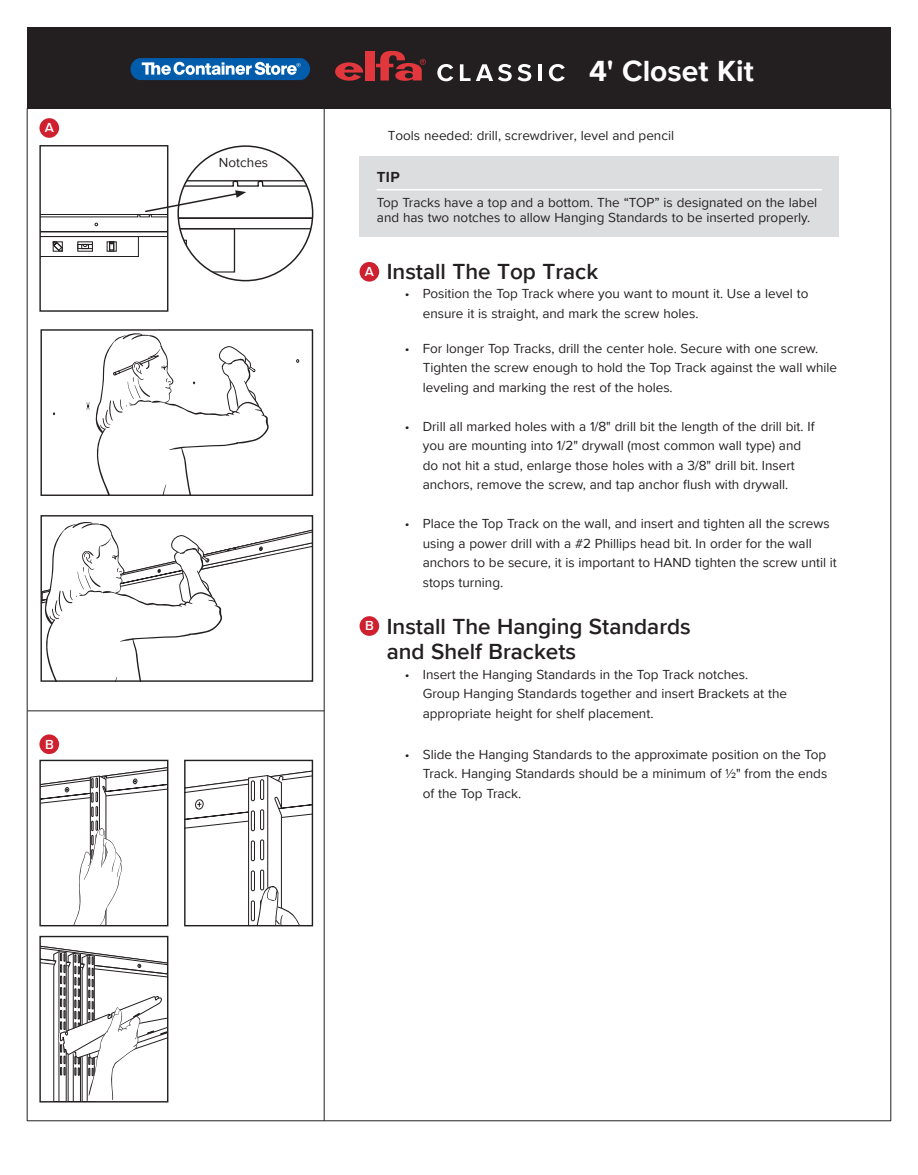
<style>
.page{position:relative;width:918px;height:1175px;background:#fff}
.page>*{position:absolute;margin:0;border:0;box-sizing:border-box;transform-origin:0 0}
.t1{font:700 30px "Proxima Nova";color:#fff}
.t2{font:600 22.5px/25.5px "Proxima Nova";color:#231f20}
.t3{font:700 15px "Proxima Nova";color:#231f20}
.t4{font:13.5px/19.5px "Proxima Nova";color:#231f20}
.t5{font:600 13.5px "Proxima Nova";color:#fff}
</style>
<div class="page">
<div style="left:27px;top:27px;width:864px;height:81px;background:#231f20"></div>
<div style="left:359px;top:156px;width:480px;height:80px;background:#dcdddf"></div>
<hr style="left:377px;top:189px;width:445px;height:1px;background:#fff">
<hr style="left:891px;top:108px;width:1px;height:1012px;background:#231f20">
<hr style="left:27px;top:1120px;width:864px;height:1px;background:#231f20">
<hr style="left:324px;top:108px;width:1px;height:1012px;background:#231f20">
<hr style="left:27px;top:108px;width:1px;height:1012px;background:#231f20">
<hr style="left:27px;top:710px;width:297px;height:1px;background:#231f20">
<svg style="left:41px;top:180px;width:272px;height:93px"></svg>
<div style="left:39px;top:145px;width:129px;height:167px;border:1px solid #231f20"></div>
<svg style="left:41px;top:767px;width:125px;height:157px"></svg>
<div style="left:39px;top:759px;width:129px;height:167px;border:1px solid #231f20"></div>
<svg style="left:41px;top:937px;width:125px;height:163px"></svg>
<div style="left:39px;top:935px;width:129px;height:167px;border:1px solid #231f20"></div>
<svg style="left:186px;top:761px;width:125px;height:163px"></svg>
<div style="left:184px;top:759px;width:129px;height:167px;border:1px solid #231f20"></div>
<svg style="left:296px;top:359px;width:3px;height:4px"></svg>
<svg style="left:86px;top:333px;width:183px;height:161px"></svg>
<div style="left:41px;top:329px;width:272px;height:167px;border:1px solid #231f20"></div>
<svg style="left:43px;top:522px;width:268px;height:158px"></svg>
<div style="left:41px;top:515px;width:272px;height:167px;border:1px solid #231f20"></div>
<svg style="left:335px;top:62px;width:28px;height:19px"></svg>
<div style="left:365px;top:51px;width:9px;height:30px;background:#e1373d"></div>
<svg style="left:376px;top:51px;width:50px;height:30px"></svg>
<svg style="left:437px;top:64px;width:16px;height:17px"></svg>
<svg style="left:460px;top:64px;width:52px;height:17px"></svg>
<svg style="left:518px;top:64px;width:13px;height:17px"></svg>
<hr style="left:538px;top:64px;width:4px;height:17px;background:#fff">
<svg style="left:549px;top:64px;width:16px;height:17px"></svg>
<div style="left:130px;top:58px;width:180px;height:22px;background:#015dab;border-radius:11px"></div>
<svg style="left:142px;top:62px;width:159px;height:13px"></svg>
<div style="left:39px;top:118px;width:20px;height:20px;background:#cf202f;border-radius:50%"></div>
<div style="left:360px;top:262px;width:19px;height:19px;background:#cf202f;border-radius:50%"></div>
<div style="left:360px;top:616px;width:19px;height:20px;background:#cf202f;border-radius:50%"></div>
<div style="left:39px;top:734px;width:20px;height:20px;background:#cf202f;border-radius:50%"></div>
<p class="t5" style="left:45px;top:118px;width:11px">A</p>
<p class="t5" style="left:45px;top:734px;width:10px">B</p>
<p class="t4" style="left:219px;top:152px;width:51px">Notches</p>
<h1 class="t1" style="left:589px;top:49px;width:166px">4' Closet Kit</h1>
<p class="t4" style="left:388px;top:126px;width:288px">Tools needed: drill, screwdriver, level and pencil</p>
<p class="t3" style="left:377px;top:166px;width:24px">TIP</p>
<p class="t4" style="left:377px;top:194px;width:442px;line-height:15px">Top Tracks have a top and a bottom. The “TOP” is designated on the label and has two notches to allow Hanging Standards to be inserted properly.</p>
<h2 class="t2" style="left:387px;top:258px;width:213px">Install The Top Track</h2>
<p class="t4" style="left:423px;top:284px;width:387px;text-indent:-18px">• Position the Top Track where you want to mount it. Use a level to ensure it is straight, and mark the screw holes.</p>
<p class="t4" style="left:423px;top:338px;width:416px;text-indent:-18px">• For longer Top Tracks, drill the center hole. Secure with one screw.<br>Tighten the screw enough to hold the Top Track against the wall while leveling and marking the rest of the holes.</p>
<p class="t4" style="left:423px;top:416px;width:393px;text-indent:-18px">• Drill all marked holes with a 1/8" drill bit the length of the drill bit. If you are mounting into 1/2" drywall (most common wall type) and do not hit a stud, enlarge those holes with a 3/8" drill bit. Insert anchors, remove the screw, and tap anchor flush with drywall.</p>
<p class="t4" style="left:423px;top:513px;width:416px;text-indent:-18px">• Place the Top Track on the wall, and insert and tighten all the screws using a power drill with a #2 Phillips head bit. In order for the wall anchors to be secure, it is important to HAND tighten the screw until it stops turning.</p>
<h2 class="t2" style="left:387px;top:613px;width:306px">Install The Hanging Standards and Shelf Brackets</h2>
<p class="t4" style="left:423px;top:664px;width:366px;text-indent:-18px">• Insert the Hanging Standards in the Top Track notches.<br>Group Hanging Standards together and insert Brackets at the appropriate height for shelf placement.</p>
<p class="t4" style="left:423px;top:744px;width:406px;text-align:justify;text-indent:-18px">• Slide the Hanging Standards to the approximate position on the Top Track. Hanging Standards should be a minimum of ½" from the ends of the Top Track.</p>
<p class="t5" style="left:365px;top:261px;width:11px">A</p>
<p class="t5" style="left:365px;top:615px;width:10px">B</p>
</div>
